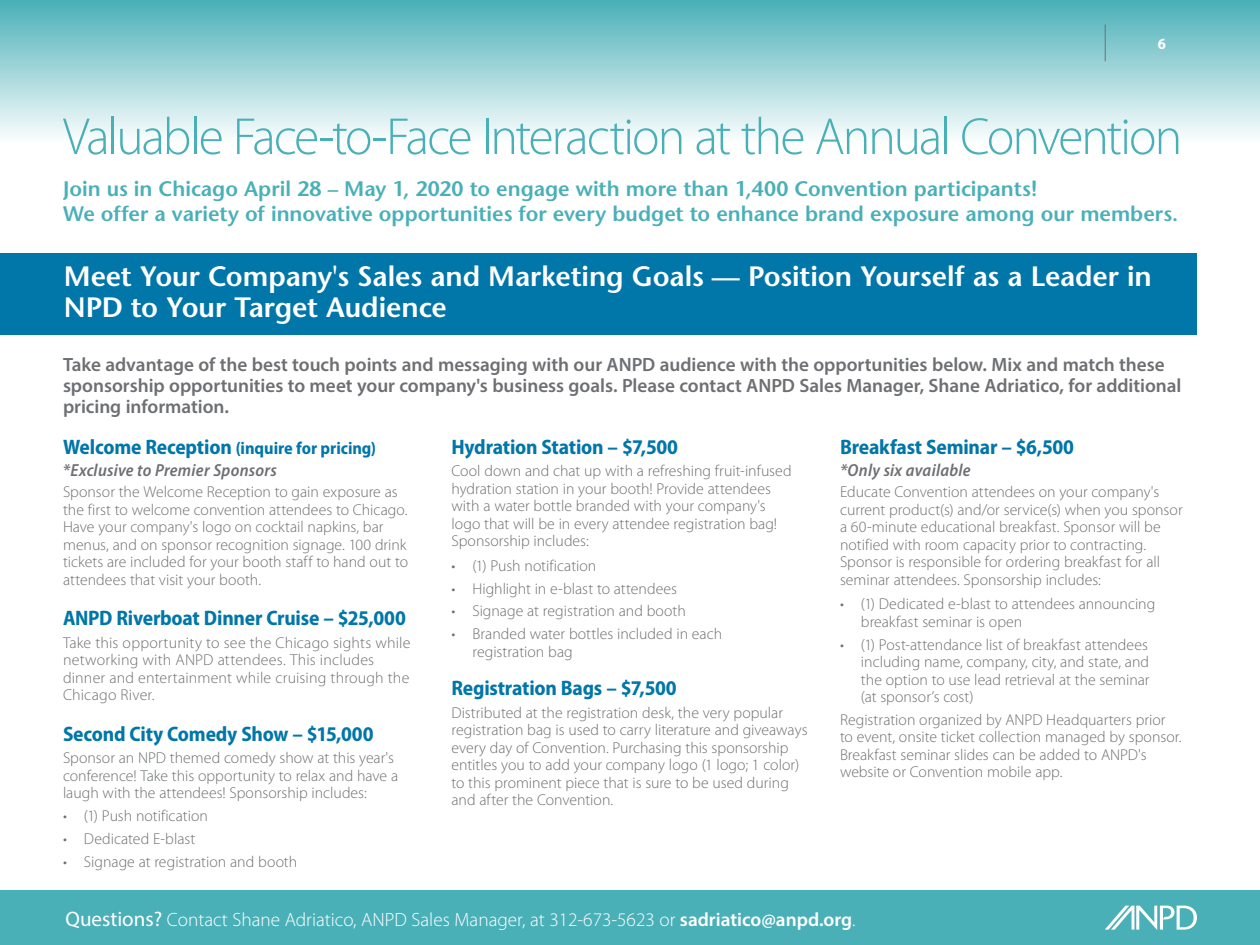
<style>
.page{position:relative;width:1260px;height:945px;background:#fff}
.page>*{position:absolute;margin:0;border:0;box-sizing:border-box;transform-origin:0 0}
.t1{font:300 52.5px "Myriad Pro";letter-spacing:-.04em;color:#4ab0b8}
.t2{font:600 28px/31.5px "Stone Sans Std";color:#fff}
.t3{font:600 21px/24.5px "Stone Sans Std";color:#4ab0b8}
.t4{font:700 semi-condensed 21px "Myriad Pro";letter-spacing:-.01em;color:#0076a9}
.t5{font:600 19.25px/21px "Myriad Pro";letter-spacing:-.005em;color:#6d6f72}
.t6{font:300 19.25px "Myriad Pro";color:#fff}
.t7{font:italic 600 semi-condensed 17.5px/22.8px "Myriad Pro";letter-spacing:.015em;color:#6d6f72}
.t8{font:300 15.75px/17.5px "Myriad Pro";color:#6d6f72}
.t9{font:700 semi-condensed 15.75px "Myriad Pro";color:#fff}
.s1{font-weight:700;font-style:normal;font-size:21px;color:#0076a9}
.s2{font-weight:700;font-style:normal;color:#0076a9}
.s3{font-weight:400;font-size:21px}
.s4{font-weight:600}
</style>
<div class="page">
<div style="left:0;top:0;width:1260px;height:142px;background:linear-gradient(to bottom,#49afb7,#fafdfd)"></div>
<div style="left:0;top:891px;width:1260px;height:54px;background:#4ab0b8"></div>
<svg style="left:1105px;top:906px;width:92px;height:24px"></svg>
<hr style="left:1105px;top:24px;width:1px;height:37px;background:#6d6f72">
<div style="left:0;top:253px;width:1197px;height:81px;background:#0076a9"></div>
<p class="t9" style="left:1158px;top:35px;width:10px">6</p>
<h1 class="t1" style="left:63px;top:108px;width:1121px">Valuable Face-to-Face Interaction at the Annual Convention</h1>
<h3 class="t3" style="left:63px;top:176px;width:1117px">Join us in Chicago April 28 – May 1, 2020 to engage with more than 1,400 Convention participants!<br>We offer a variety of innovative opportunities for every budget to enhance brand exposure among our members.</h3>
<h2 class="t2" style="left:64px;top:260px;width:1090px">Meet Your Company's Sales and Marketing Goals — Position Yourself as a Leader in<br>NPD to Your Target Audience</h2>
<p class="t5" style="left:63px;top:354px;width:1120px">Take advantage of the best touch points and messaging with our ANPD audience with the opportunities below. Mix and match these sponsorship opportunities to meet your company's business goals. Please contact ANPD Sales Manager, Shane Adriatico, for additional pricing information.</p>
<p class="t7" style="left:63px;top:437px;width:315px"><span class="s1">Welcome Reception</span> <span class="s2">(inquire for pricing) </span>*Exclusive to Premier Sponsors</p>
<p class="t8" style="left:63px;top:484px;width:347px">Sponsor the Welcome Reception to gain exposure as the first to welcome convention attendees to Chicago.<br>Have your company's logo on cocktail napkins, bar menus, and on sponsor recognition signage. 100 drink tickets are included for your booth staff to hand out to attendees that visit your booth.</p>
<h3 class="t4" style="left:63px;top:606px;width:344px">ANPD Riverboat Dinner Cruise – $25,000</h3>
<p class="t8" style="left:63px;top:634px;width:349px">Take this opportunity to see the Chicago sights while networking with ANPD attendees. This includes dinner and entertainment while cruising through the Chicago River.</p>
<h3 class="t4" style="left:63px;top:722px;width:312px">Second City Comedy Show – $15,000</h3>
<p class="t8" style="left:63px;top:750px;width:337px">Sponsor an NPD themed comedy show at this year's conference! Take this opportunity to relax and have a laugh with the attendees! Sponsorship includes:</p>
<p class="t8" style="left:63px;top:807px;width:146px">• (1) Push notification</p>
<p class="t8" style="left:63px;top:830px;width:134px">• Dedicated E-blast</p>
<p class="t8" style="left:63px;top:853px;width:236px">• Signage at registration and booth</p>
<h3 class="t4" style="left:452px;top:435px;width:228px">Hydration Station – $7,500</h3>
<p class="t8" style="left:452px;top:463px;width:342px">Cool down and chat up with a refreshing fruit-infused hydration station in your booth! Provide attendees with a water bottle branded with your company's logo that will be in every attendee registration bag!<br>Sponsorship includes:</p>
<p class="t8" style="left:452px;top:557px;width:146px">• (1) Push notification</p>
<p class="t8" style="left:452px;top:580px;width:227px">• Highlight in e-blast to attendees</p>
<p class="t8" style="left:452px;top:603px;width:236px">• Signage at registration and booth</p>
<p class="t8" style="left:472px;top:625px;width:251px;text-indent:-21px">• Branded water bottles included in each registration bag</p>
<h3 class="t4" style="left:452px;top:676px;width:227px">Registration Bags – $7,500</h3>
<p class="t8" style="left:452px;top:704px;width:358px">Distributed at the registration desk, the very popular registration bag is used to carry literature and giveaways every day of Convention. Purchasing this sponsorship entitles you to add your company logo (1 logo; 1 color) to this prominent piece that is sure to be used during and after the Convention.</p>
<h3 class="t4" style="left:840px;top:435px;width:236px">Breakfast Seminar – $6,500</h3>
<p class="t7" style="left:840px;top:459px;width:132px">*Only six available</p>
<p class="t8" style="left:840px;top:484px;width:344px">Educate Convention attendees on your company's current product(s) and/or service(s) when you sponsor a 60-minute educational breakfast. Sponsor will be notified with room capacity prior to contracting.<br>Sponsor is responsible for ordering breakfast for all seminar attendees. Sponsorship includes:</p>
<p class="t8" style="left:861px;top:596px;width:296px;text-indent:-21px">• (1) Dedicated e-blast to attendees announcing breakfast seminar is open</p>
<p class="t8" style="left:861px;top:636px;width:290px;text-align:justify;text-indent:-21px">• (1) Post-attendance list of breakfast attendees including name, company, city, and state, and the option to use lead retrieval at the seminar (at sponsor’s cost)</p>
<p class="t8" style="left:840px;top:711px;width:343px">Registration organized by ANPD Headquarters prior to event, onsite ticket collection managed by sponsor.<br>Breakfast seminar slides can be added to ANPD's website or Convention mobile app.</p>
<p class="t6" style="left:66px;top:909px;width:791px"><span class="s3">Questions?</span> Contact Shane Adriatico, ANPD Sales Manager, at 312-673-5623 or <span class="s4">sadriatico@anpd.org</span>.</p>
</div>
